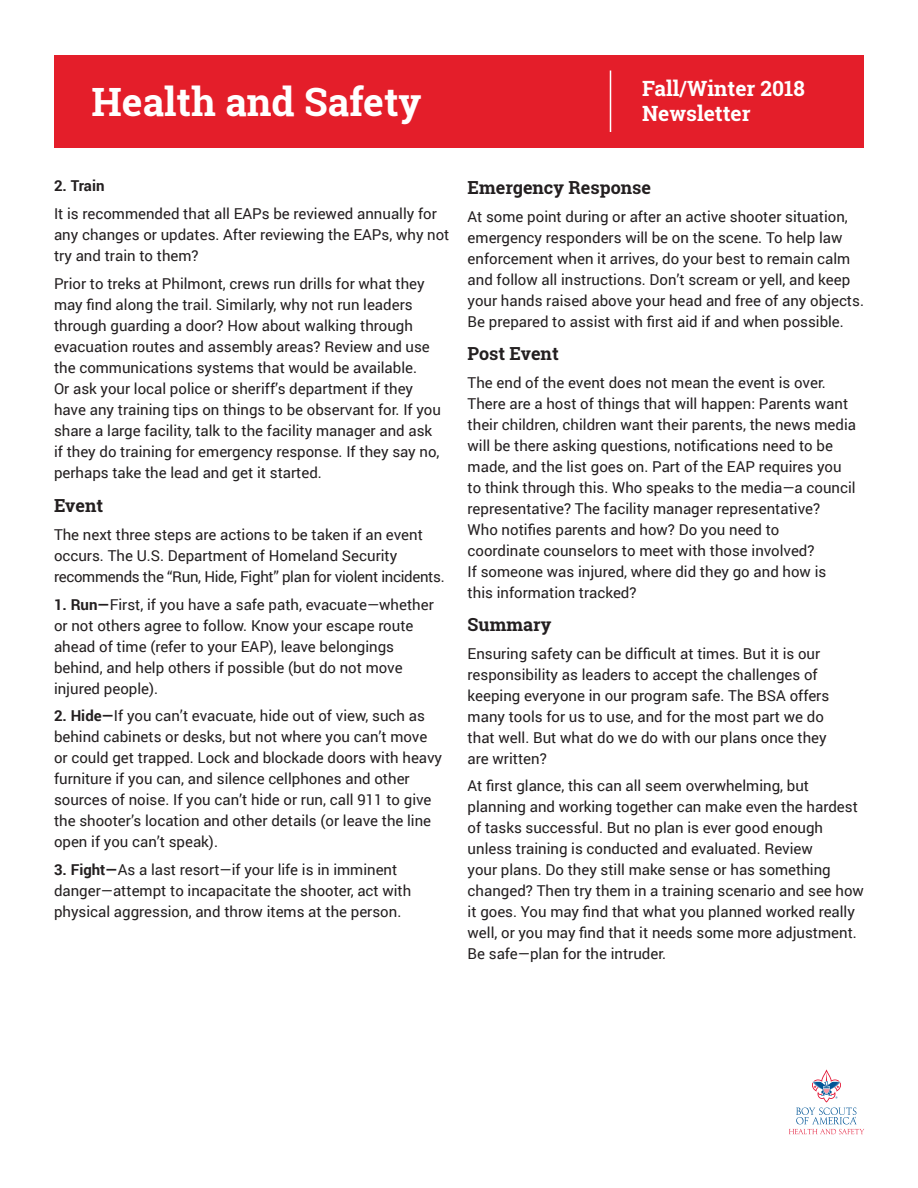
<style>
.page{position:relative;width:918px;height:1188px;background:#fff}
.page>*{position:absolute;margin:0;border:0;box-sizing:border-box;transform-origin:0 0}
.t1{font:700 39px "Roboto Slab";color:#fff}
.t2{font:700 21px/25.2px "Roboto Slab";color:#fff}
.t3{font:700 18px "Roboto Slab";color:#231f20}
.t4{font:15px/21px "Roboto";color:#231f20}
.t5{font:700 15px "Roboto";color:#231f20}
.s1{font-weight:700}
</style>
<div class="page">
<div style="left:54px;top:55px;width:810px;height:93px;background:#e41e2a"></div>
<hr style="left:610px;top:70px;width:1px;height:62px;background:#fff">
<svg style="left:789px;top:1069px;width:75px;height:65px"></svg>
<h1 class="t1" style="left:92px;top:75px;width:332px">Health and Safety</h1>
<h2 class="t2" style="left:642px;top:75px;width:164px">Fall/Winter 2018<br>Newsletter</h2>
<p class="t5" style="left:54px;top:175px;width:52px">2. Train</p>
<p class="t4" style="left:54px;top:203px;width:397px">It is recommended that all EAPs be reviewed annually for any changes or updates. After reviewing the EAPs, why not try and train to them?</p>
<p class="t4" style="left:54px;top:272px;width:389px">Prior to treks at Philmont, crews run drills for what they may find along the trail. Similarly, why not run leaders through guarding a door? How about walking through evacuation routes and assembly areas? Review and use the communications systems that would be available.<br>Or ask your local police or sheriff’s department if they have any training tips on things to be observant for. If you share a large facility, talk to the facility manager and ask if they do training for emergency response. If they say no, perhaps take the lead and get it started.</p>
<p class="t3" style="left:54px;top:493px;width:51px">Event</p>
<p class="t4" style="left:54px;top:524px;width:392px">The next three steps are actions to be taken if an event occurs. The U.S. Department of Homeland Security recommends the “Run, Hide, Fight” plan for violent incidents.</p>
<p class="t4" style="left:54px;top:593px;width:381px"><span class="s1">1. Run—</span>First, if you have a safe path, evacuate—whether or not others agree to follow. Know your escape route ahead of time (refer to your EAP), leave belongings behind, and help others if possible (but do not move injured people).</p>
<p class="t4" style="left:54px;top:705px;width:390px"><span class="s1">2. Hide—</span>If you can’t evacuate, hide out of view, such as behind cabinets or desks, but not where you can’t move or could get trapped. Lock and blockade doors with heavy furniture if you can, and silence cellphones and other sources of noise. If you can’t hide or run, call 911 to give the shooter’s location and other details (or leave the line open if you can’t speak).</p>
<p class="t4" style="left:54px;top:859px;width:359px"><span class="s1">3. Fight—</span>As a last resort—if your life is in imminent danger—attempt to incapacitate the shooter, act with physical aggression, and throw items at the person.</p>
<p class="t3" style="left:468px;top:176px;width:185px">Emergency Response</p>
<p class="t4" style="left:468px;top:206px;width:398px">At some point during or after an active shooter situation, emergency responders will be on the scene. To help law enforcement when it arrives, do your best to remain calm and follow all instructions. Don’t scream or yell, and keep your hands raised above your head and free of any objects.<br>Be prepared to assist with first aid if and when possible.</p>
<p class="t3" style="left:468px;top:341px;width:93px">Post Event</p>
<p class="t4" style="left:468px;top:372px;width:390px">The end of the event does not mean the event is over.<br>There are a host of things that will happen: Parents want their children, children want their parents, the news media will be there asking questions, notifications need to be made, and the list goes on. Part of the EAP requires you to think through this. Who speaks to the media—a council representative? The facility manager representative?<br>Who notifies parents and how? Do you need to<br>coordinate counselors to meet with those involved?<br>If someone was injured, where did they go and how is<br>this information tracked?</p>
<p class="t3" style="left:468px;top:612px;width:85px">Summary</p>
<p class="t4" style="left:468px;top:642px;width:363px">Ensuring safety can be difficult at times. But it is our responsibility as leaders to accept the challenges of keeping everyone in our program safe. The BSA offers many tools for us to use, and for the most part we do that well. But what do we do with our plans once they are written?</p>
<p class="t4" style="left:468px;top:775px;width:398px">At first glance, this can all seem overwhelming, but planning and working together can make even the hardest of tasks successful. But no plan is ever good enough unless training is conducted and evaluated. Review<br>your plans. Do they still make sense or has something changed? Then try them in a training scenario and see how it goes. You may find that what you planned worked really well, or you may find that it needs some more adjustment.<br>Be safe—plan for the intruder.</p>
</div>
